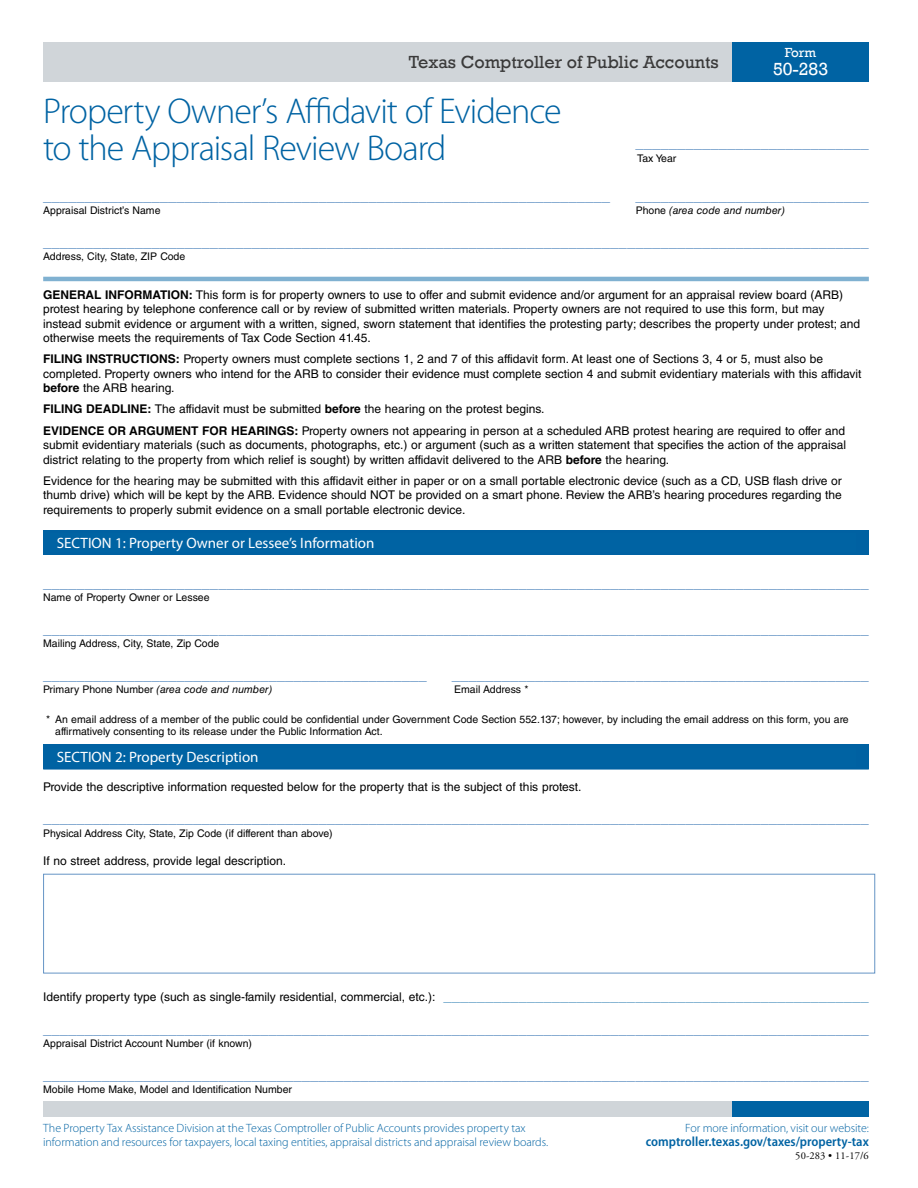
<style>
.page{position:relative;width:918px;height:1188px;background:#fff}
.page>*{position:absolute;margin:0;border:0;box-sizing:border-box;transform-origin:0 0}
.t1{font:300 36px/37.2px "Myriad Pro";letter-spacing:-.03em;color:#0063a3}
.t2{font:18px "Rockwell";color:#3a3a3a}
.t3{font:18px "Rockwell";color:#fff}
.t4{font:15px "Helvetica LT Std";color:#6594c5}
.t5{font:15px "Myriad Pro";color:#fff}
.t6{font:600 semi-condensed 13.5px "Myriad Pro";color:#0063a3}
.t7{font:13.5px "Rockwell";color:#fff}
.t8{font:12px/14.4px "Helvetica LT Std";color:#000}
.t9{font:300 12px/14.4px "Myriad Pro";letter-spacing:-.005em;color:#0063a3}
.t10{font:10.5px/12px "Helvetica LT Std";color:#000}
.t11{font:italic 10.5px "Helvetica LT Std";color:#000}
.t12{font:10.5px "Adobe Garamond Pro";letter-spacing:.01em;color:#000}
.s1{font-style:normal}
.s2{font-weight:700}
.s3{font-size:15px;color:#66a2c8}
</style>
<div class="page">
<div style="left:43px;top:1102px;width:689px;height:15px;background:#d0d5d9"></div>
<div style="left:732px;top:1102px;width:137px;height:15px;background:#0063a3"></div>
<div style="left:43px;top:42px;width:689px;height:39px;background:#d0d5d9"></div>
<div style="left:732px;top:42px;width:137px;height:39px;background:#0063a3"></div>
<hr style="left:43px;top:277px;width:826px;height:4px;background:#80b1d1">
<div style="left:43px;top:530px;width:826px;height:24px;background:#0061a2"></div>
<hr style="left:43px;top:554px;width:826px;height:1px;background:#0061a2">
<div style="left:43px;top:744px;width:826px;height:25px;background:#0061a2"></div>
<hr style="left:43px;top:769px;width:826px;height:1px;background:#0061a2">
<div style="left:43px;top:874px;width:832px;height:99px;border:1px solid #6594c5"></div>
<h2 class="t2" style="left:409px;top:51px;width:311px">Texas Comptroller of Public Accounts</h2>
<p class="t7" style="left:785px;top:45px;width:33px">Form</p>
<h2 class="t3" style="left:773px;top:59px;width:57px">50-283</h2>
<h1 class="t1" style="left:43px;top:93px;width:520px">Property Owner’s Affidavit of Evidence to the Appraisal Review Board</h1>
<p class="t4" style="left:628px;top:134px;width:242px">_</p>
<p class="t4" style="left:43px;top:187px;width:569px">____________________________________________________________________</p>
<p class="t10" style="left:43px;top:205px;width:119px">Appraisal District’s Name</p>
<p class="t4" style="left:43px;top:233px;width:827px">___________________________________________________________________________________________________</p>
<p class="t10" style="left:43px;top:251px;width:144px">Address, City, State, ZIP Code</p>
<p class="t4" style="left:635px;top:187px;width:235px">____________________________</p>
<p class="t11" style="left:636px;top:205px;width:151px"><span class="s1">Phone</span> (area code and number)</p>
<p class="t8" style="left:43px;top:287px;width:819px"><span class="s2">GENERAL INFORMATION:</span> This form is for property owners to use to offer and submit evidence and/or argument for an appraisal review board (ARB) protest hearing by telephone conference call or by review of submitted written materials. Property owners are not required to use this form, but may instead submit evidence or argument with a written, signed, sworn statement that identifies the protesting party; describes the property under protest; and otherwise meets the requirements of Tax Code Section 41.45.</p>
<p class="t8" style="left:43px;top:352px;width:820px"><span class="s2">FILING INSTRUCTIONS:</span> Property owners must complete sections 1, 2 and 7 of this affidavit form. At least one of Sections 3, 4 or 5, must also be completed. Property owners who intend for the ARB to consider their evidence must complete section 4 and submit evidentiary materials with this affidavit <span class="s2">before</span> the ARB hearing.</p>
<p class="t8" style="left:43px;top:399px;width:804px;line-height:21.1px"><span class="s2">FILING DEADLINE:</span> The affidavit must be submitted <span class="s2">before</span> the hearing on the protest begins.<br><span class="s2">EVIDENCE OR ARGUMENT FOR HEARINGS:</span> Property owners not appearing in person at a scheduled ARB protest hearing are required to offer and</p>
<p class="t8" style="left:43px;top:438px;width:804px">submit evidentiary materials (such as documents, photographs, etc.) or argument (such as a written statement that specifies the action of the appraisal district relating to the property from which relief is sought) by written affidavit delivered to the ARB <span class="s2">before</span> the hearing.</p>
<p class="t8" style="left:43px;top:473px;width:800px;text-align:justify">Evidence for the hearing may be submitted with this affidavit either in paper or on a small portable electronic device (such as a CD, USB flash drive or thumb drive) which will be kept by the ARB. Evidence should NOT be provided on a smart phone. Review the ARB’s hearing procedures regarding the requirements to properly submit evidence on a small portable electronic device.</p>
<p class="t5" style="left:57px;top:533px;width:319px">SECTION 1: Property Owner or Lessee’s Information</p>
<p class="t4" style="left:43px;top:574px;width:827px">___________________________________________________________________________________________________</p>
<p class="t10" style="left:43px;top:592px;width:168px">Name of Property Owner or Lessee</p>
<p class="t4" style="left:43px;top:620px;width:827px">___________________________________________________________________________________________________</p>
<p class="t10" style="left:43px;top:638px;width:178px">Mailing Address, City, State, Zip Code</p>
<p class="t4" style="left:43px;top:666px;width:385px">______________________________________________</p>
<p class="t11" style="left:43px;top:684px;width:231px"><span class="s1">Primary Phone Number</span> (area code and number)</p>
<p class="t4" style="left:452px;top:666px;width:418px">__________________________________________________</p>
<p class="t10" style="left:454px;top:684px;width:76px">Email Address *</p>
<p class="t10" style="left:55px;top:713px;width:795px;text-indent:-9px">* An email address of a member of the public could be confidential under Government Code Section 552.137; however, by including the email address on this form, you are affirmatively consenting to its release under the Public Information Act.</p>
<p class="t5" style="left:57px;top:748px;width:203px">SECTION 2: Property Description</p>
<p class="t8" style="left:43px;top:779px;width:540px">Provide the descriptive information requested below for the property that is the subject of this protest.</p>
<p class="t4" style="left:43px;top:809px;width:827px">___________________________________________________________________________________________________</p>
<p class="t10" style="left:43px;top:827px;width:291px">Physical Address City, State, Zip Code (if different than above)</p>
<p class="t8" style="left:43px;top:853px;width:244px">If no street address, provide legal description.</p>
<p class="t8" style="left:43px;top:990px;width:827px">Identify property type (such as single-family residential, commercial, etc.): <span class="s3">___________________________________________________</span></p>
<p class="t4" style="left:43px;top:1020px;width:827px">___________________________________________________________________________________________________</p>
<p class="t10" style="left:43px;top:1038px;width:210px">Appraisal District Account Number (if known)</p>
<p class="t4" style="left:43px;top:1066px;width:827px">___________________________________________________________________________________________________</p>
<p class="t10" style="left:43px;top:1084px;width:250px">Mobile Home Make, Model and Identification Number</p>
<p class="t9" style="left:43px;top:1121px;width:507px">The Property Tax Assistance Division at the Texas Comptroller of Public Accounts provides property tax information and resources for taxpayers, local taxing entities, appraisal districts and appraisal review boards.</p>
<p class="t9" style="left:685px;top:1121px;width:185px">For more information, visit our website:</p>
<p class="t6" style="left:646px;top:1134px;width:224px">comptroller.texas.gov/taxes/property-tax</p>
<p class="t12" style="left:795px;top:1149px;width:75px">50-283 • 11-17/6</p>
</div>
